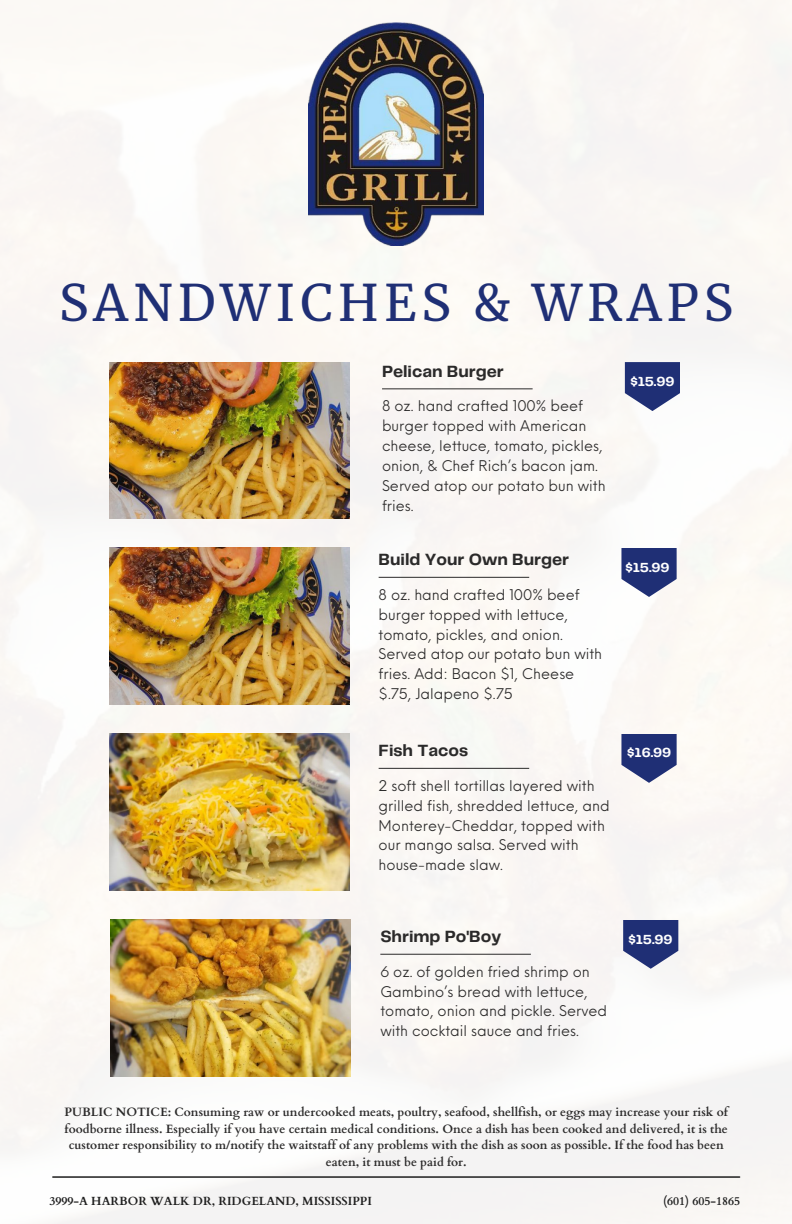
<style>
.page{position:relative;width:792px;height:1224px;background:#fff}
.page>*{position:absolute;margin:0;border:0;box-sizing:border-box;transform-origin:0 0}
.t1{font:49.8px "Merriweather";letter-spacing:.1em;color:#1f2f75}
.t2{font:700 16.9px "Telegraf";color:#2b2a2a}
.t3{font:14.4px/19.9px "Neue Einstellung";color:#2b2a2a}
.t4{font:700 13.7px "Telegraf";color:#fff}
.t5{font:700 12.1px/16.5px "Cardo";color:#2b2a2a;text-align:center}
.t6{font:700 11.8px "Cardo";color:#1e1e1e}
</style>
<div class="page">
<img style="left:0;top:0;width:792px;height:1224px">
<hr style="left:53px;top:1176px;width:687px;height:2px;background:#1e1e1e">
<img style="left:309px;top:23px;width:175px;height:222px">
<img style="left:109px;top:362px;width:240px;height:157px">
<hr style="left:382px;top:388px;width:151px;height:1px;background:#2b2a2a">
<svg style="left:625px;top:362px;width:55px;height:49px"></svg>
<img style="left:109px;top:548px;width:240px;height:157px">
<hr style="left:379px;top:577px;width:150px;height:1px;background:#2b2a2a">
<svg style="left:621px;top:548px;width:56px;height:49px"></svg>
<img style="left:109px;top:734px;width:240px;height:157px">
<hr style="left:379px;top:768px;width:150px;height:1px;background:#2b2a2a">
<svg style="left:621px;top:734px;width:56px;height:49px"></svg>
<img style="left:111px;top:920px;width:240px;height:157px">
<hr style="left:380px;top:954px;width:151px;height:1px;background:#2b2a2a">
<svg style="left:623px;top:920px;width:55px;height:49px"></svg>
<h4 class="t1" style="left:59px;top:272px;width:676px">SANDWICHES &amp; WRAPS</h4>
<h4 class="t2" style="left:382px;top:364px;width:123px">Pelican Burger</h4>
<h3 class="t3" style="left:382px;top:395px;width:225px">8 oz. hand crafted 100% beef burger topped with American cheese, lettuce, tomato, pickles, onion, &amp; Chef Rich’s bacon jam.<br>Served atop our potato bun with fries.</h3>
<h2 class="t2" style="left:379px;top:552px;width:192px">Build Your Own Burger</h2>
<h4 class="t3" style="left:379px;top:583px;width:225px">8 oz. hand crafted 100% beef burger topped with lettuce, tomato, pickles, and onion.<br>Served atop our potato bun with fries. Add: Bacon $1, Cheese $.75, Jalapeno $.75</h4>
<h3 class="t2" style="left:379px;top:743px;width:91px">Fish Tacos</h3>
<h2 class="t3" style="left:379px;top:774px;width:232px">2 soft shell tortillas layered with grilled fish, shredded lettuce, and<br>Monterey-Cheddar, topped with our mango salsa. Served with house-made slaw.</h2>
<h2 class="t4" style="left:630px;top:376px;width:46px">$15.99</h2>
<h5 class="t4" style="left:625px;top:561px;width:46px">$15.99</h5>
<h4 class="t4" style="left:627px;top:746px;width:46px">$16.99</h4>
<h3 class="t2" style="left:380px;top:929px;width:122px">Shrimp Po'Boy</h3>
<p class="t3" style="left:380px;top:960px;width:228px">6 oz. of golden fried shrimp on<br>Gambino’s bread with lettuce, tomato, onion and pickle. Served with cocktail sauce and fries.</p>
<h5 class="t4" style="left:628px;top:933px;width:46px">$15.99</h5>
<h3 class="t5" style="left:65px;top:1104px;width:665px">PUBLIC NOTICE: Consuming raw or undercooked meats, poultry, seafood, shellfish, or eggs may increase your risk of foodborne illness. Especially if you have certain medical conditions. Once a dish has been cooked and delivered, it is the customer responsibility to m/notify the waitstaff of any problems with the dish as soon as possible. If the food has been eaten, it must be paid for.</h3>
<p class="t6" style="left:49px;top:1193px;width:324px">3999-A HARBOR WALK DR, RIDGELAND, MISSISSIPPI</p>
<h2 class="t6" style="left:663px;top:1193px;width:79px">(601) 605-1865</h2>
</div>
